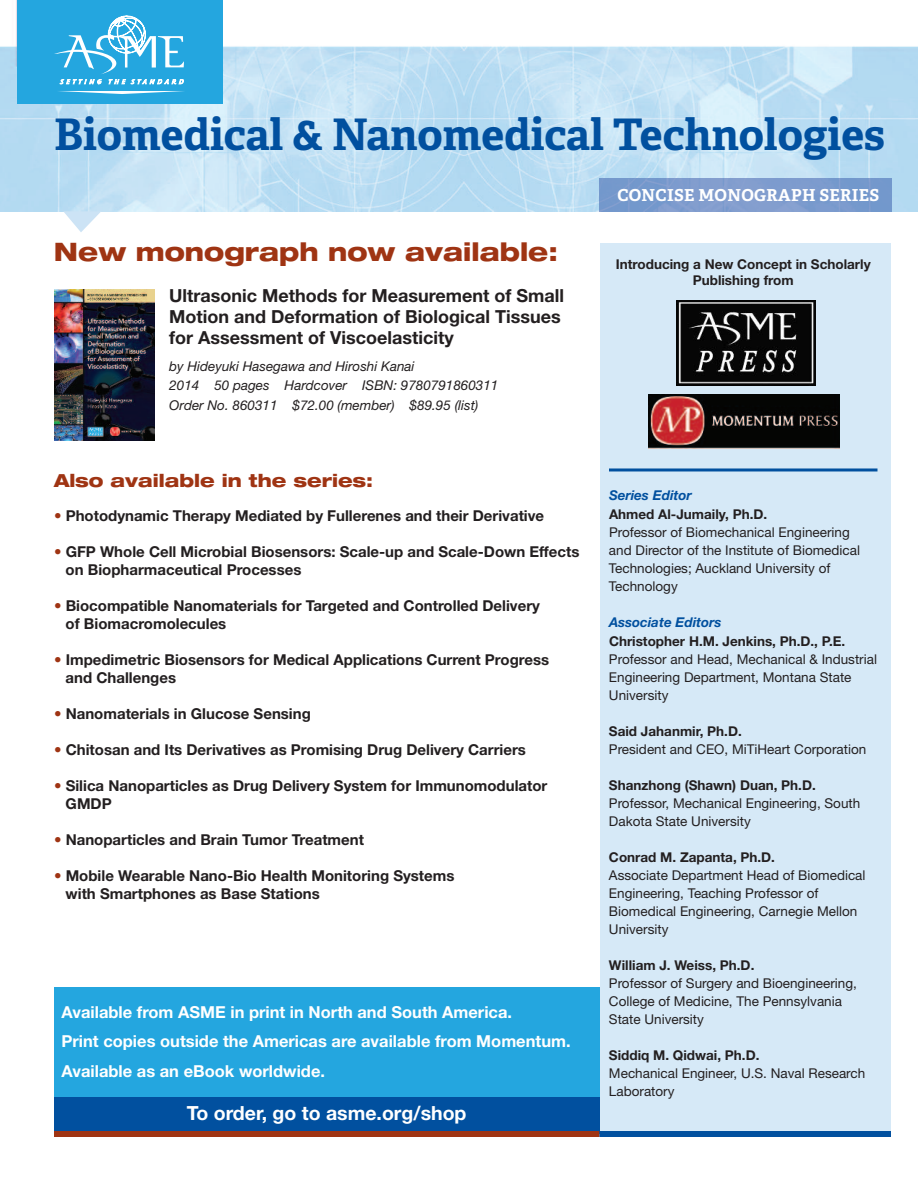
<style>
.page{position:relative;width:918px;height:1188px;background:#fff}
.page>*{position:absolute;margin:0;border:0;box-sizing:border-box;transform-origin:0 0}
.t1{font:700 43.5px "Adelle Basic";color:#01509f}
.t2{font:800 expanded 25.5px "Helvetica Neue LT Std";color:#9f3413}
.t3{font:700 19.5px "Helvetica Neue LT Std";color:#fff}
.t4{font:700 18px/21px "Helvetica Neue LT Std";color:#231f20}
.t5{font:800 expanded 18px "Helvetica Neue LT Std";color:#9f3413}
.t6{font:700 16.5px/29.5px "Helvetica Neue LT Std";color:#fff}
.t7{font:700 16.5px "Adelle Basic";letter-spacing:.02em;color:#fff}
.t8{font:700 15px/18px "Helvetica Neue LT Std";color:#231f20}
.t9{font:13.5px/18px "Helvetica Neue LT Std";color:#231f20}
.t10{font:700 13.5px/16.2px "Helvetica Neue LT Std";color:#231f20;text-align:center}
.t11{font:italic 13.5px/19.5px "Helvetica Neue LT Std";color:#231f20}
.t12{font:italic 700 13.5px "Helvetica Neue LT Std";color:#01509f}
.s1{color:#9f3413}
</style>
<div class="page">
<img style="left:0;top:0;width:918px;height:211px">
<div style="left:600px;top:243px;width:291px;height:891px;background:#d6e9f7"></div>
<hr style="left:599px;top:211px;width:292px;height:1px;background:#9aa6d1">
<img style="left:599px;top:178px;width:292px;height:33px">
<img style="left:676px;top:300px;width:140px;height:85px">
<img style="left:649px;top:395px;width:191px;height:54px">
<hr style="left:609px;top:468px;width:269px;height:3px;background:#01509f">
<div style="left:599px;top:1131px;width:292px;height:6px;background:#01509f"></div>
<img style="left:54px;top:290px;width:100px;height:151px">
<div style="left:17px;top:0;width:206px;height:104px;background:#24a6df"></div>
<svg style="left:54px;top:16px;width:130px;height:69px"></svg>
<svg style="left:58px;top:91px;width:126px;height:3px"></svg>
<div style="left:54px;top:988px;width:545px;height:111px;background:#24a6df"></div>
<div style="left:54px;top:1097px;width:545px;height:37px;background:#01509f"></div>
<div style="left:54px;top:1131px;width:545px;height:6px;background:#9f3413"></div>
<svg style="left:63px;top:211px;width:38px;height:21px"></svg>
<h1 class="t1" style="left:54px;top:118px;width:833px">Biomedical &amp; Nanomedical Technologies</h1>
<h2 class="t2" style="left:54px;top:242px;width:505px">New monograph now available:</h2>
<p class="t4" style="left:169px;top:286px;width:396px">Ultrasonic Methods for Measurement of Small<br>Motion and Deformation of Biological Tissues for Assessment of Viscoelasticity</p>
<p class="t11" style="left:169px;top:358px;width:331px">by Hideyuki Hasegawa and Hiroshi Kanai<br>2014 50 pages Hardcover ISBN: 9780791860311<br>Order No. 860311 $72.00 (member) $89.95 (list)</p>
<p class="t5" style="left:54px;top:473px;width:321px">Also available in the series:</p>
<p class="t8" style="left:54px;top:508px;width:492px"><span class="s1">•</span> Photodynamic Therapy Mediated by Fullerenes and their Derivative</p>
<p class="t8" style="left:66px;top:544px;width:515px;text-indent:-12px"><span class="s1">•</span> GFP Whole Cell Microbial Biosensors: Scale-up and Scale-Down Effects on Biopharmaceutical Processes</p>
<p class="t8" style="left:66px;top:598px;width:476px;text-indent:-12px"><span class="s1">•</span> Biocompatible Nanomaterials for Targeted and Controlled Delivery of Biomacromolecules</p>
<p class="t8" style="left:66px;top:652px;width:485px;text-indent:-12px"><span class="s1">•</span> Impedimetric Biosensors for Medical Applications Current Progress and Challenges</p>
<p class="t8" style="left:54px;top:706px;width:258px"><span class="s1">•</span> Nanomaterials in Glucose Sensing</p>
<p class="t8" style="left:54px;top:742px;width:473px"><span class="s1">•</span> Chitosan and Its Derivatives as Promising Drug Delivery Carriers</p>
<p class="t8" style="left:66px;top:778px;width:483px;text-indent:-12px"><span class="s1">•</span> Silica Nanoparticles as Drug Delivery System for Immunomodulator<br>GMDP</p>
<p class="t8" style="left:54px;top:832px;width:311px"><span class="s1">•</span> Nanoparticles and Brain Tumor Treatment</p>
<p class="t8" style="left:66px;top:868px;width:390px;text-indent:-12px"><span class="s1">•</span> Mobile Wearable Nano-Bio Health Monitoring Systems with Smartphones as Base Stations</p>
<p class="t6" style="left:61px;top:998px;width:511px">Available from ASME in print in North and South America.<br>Print copies outside the Americas are available from Momentum.<br>Available as an eBook worldwide.</p>
<h3 class="t3" style="left:187px;top:1106px;width:281px">To order, go to asme.org/shop</h3>
<p class="t7" style="left:617px;top:189px;width:263px">CONCISE MONOGRAPH SERIES</p>
<p class="t10" style="left:616px;top:257px;width:256px">Introducing a New Concept in Scholarly<br>Publishing from</p>
<p class="t12" style="left:609px;top:490px;width:84px">Series Editor</p>
<p class="t10" style="left:609px;top:508px;width:160px">Ahmed Al-Jumaily, Ph.D.</p>
<p class="t9" style="left:609px;top:525px;width:253px">Professor of Biomechanical Engineering and Director of the Institute of Biomedical Technologies; Auckland University of Technology</p>
<p class="t12" style="left:609px;top:618px;width:114px">Associate Editors</p>
<p class="t10" style="left:609px;top:635px;width:238px">Christopher H.M. Jenkins, Ph.D., P.E.</p>
<p class="t9" style="left:609px;top:652px;width:270px">Professor and Head, Mechanical &amp; Industrial<br>Engineering Department, Montana State<br>University</p>
<p class="t10" style="left:609px;top:725px;width:134px">Said Jahanmir, Ph.D.</p>
<p class="t9" style="left:609px;top:742px;width:259px">President and CEO, MiTiHeart Corporation</p>
<p class="t10" style="left:609px;top:779px;width:208px">Shanzhong (Shawn) Duan, Ph.D.</p>
<p class="t9" style="left:609px;top:796px;width:253px">Professor, Mechanical Engineering, South<br>Dakota State University</p>
<p class="t10" style="left:609px;top:851px;width:168px">Conrad M. Zapanta, Ph.D.</p>
<p class="t9" style="left:609px;top:868px;width:258px">Associate Department Head of Biomedical Engineering, Teaching Professor of Biomedical Engineering, Carnegie Mellon University</p>
<p class="t10" style="left:609px;top:959px;width:147px">William J. Weiss, Ph.D.</p>
<p class="t9" style="left:609px;top:976px;width:249px">Professor of Surgery and Bioengineering,<br>College of Medicine, The Pennsylvania<br>State University</p>
<p class="t10" style="left:609px;top:1049px;width:152px">Siddiq M. Qidwai, Ph.D.</p>
<p class="t9" style="left:609px;top:1066px;width:258px">Mechanical Engineer, U.S. Naval Research<br>Laboratory</p>
</div>
